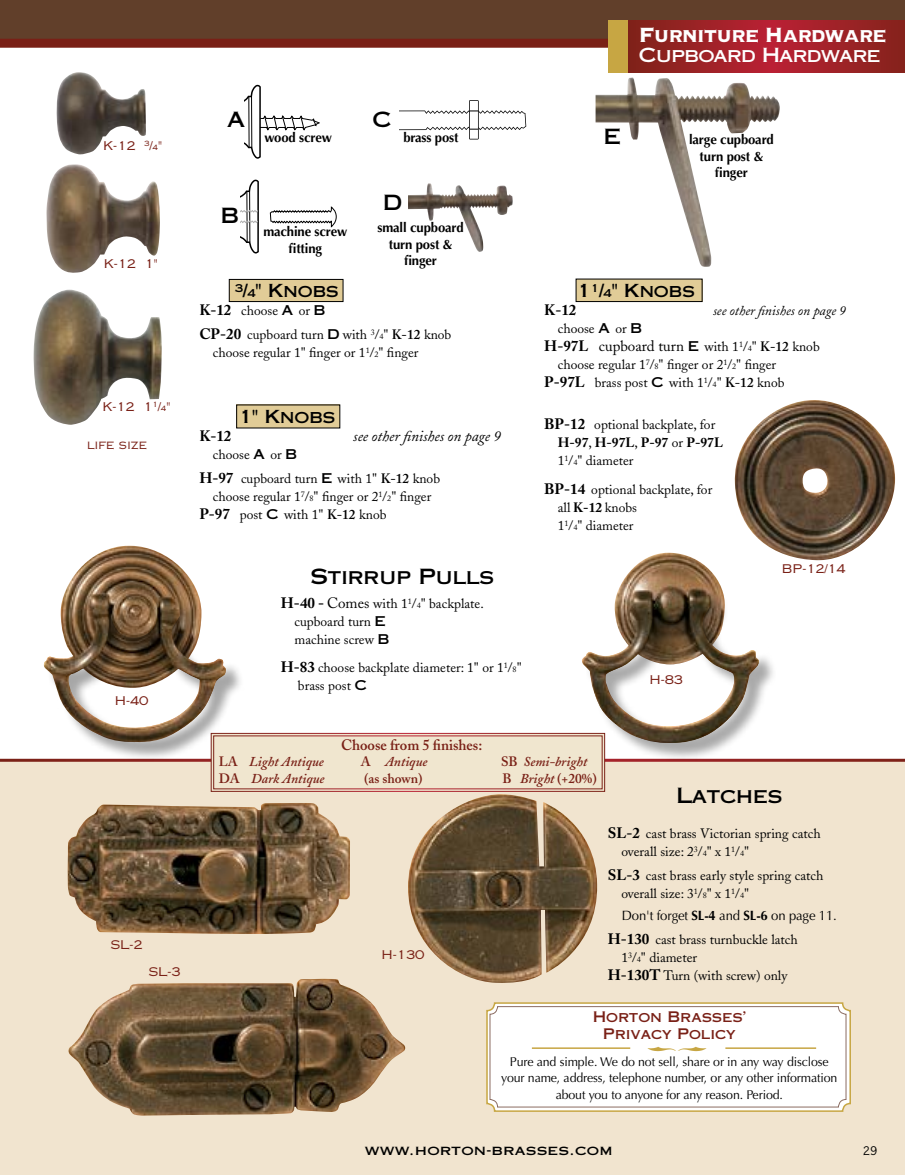
<style>
.page{position:relative;width:905px;height:1175px;background:#fff}
.page>*{position:absolute;margin:0;border:0;box-sizing:border-box;transform-origin:0 0}
.t1{font:27px "Copperplate Thirty Three BC";letter-spacing:-.05em;color:#fff;scale:.9 1}
.t2{font:21px "Copperplate Thirty One AB";letter-spacing:-.025em;color:#000}
.t3{font:19.5px "Copperplate Thirty One AB";letter-spacing:-.05em;color:#fff}
.t4{font:18px "Copperplate Thirty One AB";letter-spacing:-.025em;color:#000}
.t5{font:15px "Adobe Caslon";color:#000}
.t6{font:italic 15px "Adobe Caslon";color:#000}
.t7{font:600 15px "Adobe Caslon";color:#792016}
.t8{font:700 15px "Adobe Caslon";color:#000}
.t9{font:14.7px/16.5px "Copperplate Thirty One AB";letter-spacing:-.005em;color:#792016;text-align:center}
.t10{font:13.5px/18px "Adobe Caslon";color:#000}
.t11{font:700 13.5px/16.2px "Optima LT Std";letter-spacing:-.01em;color:#000;text-align:center}
.t12{font:italic 600 13.5px "Adobe Caslon";color:#792016}
.t13{font:13.5px "Optima LT Std";letter-spacing:-.01em;color:#000}
.t14{font:italic 13.5px "Adobe Caslon";color:#000}
.t15{font:600 13.5px "Adobe Caslon";color:#792016}
.t16{font:13.5px "Copperplate Thirty One AB";letter-spacing:.01em;color:#000;scale:1.1 1}
.t17{font:12.75px/16.5px "Optima LT Std";letter-spacing:-.01em;color:#000;text-align:center}
.t18{font:12px "Copperplate Thirty Two AB";letter-spacing:-.025em;color:#792016}
.t19{font:12px "Copperplate Twenty Nine AB";color:#000}
.s1{font-size:7.2px}
.s2{font-size:10.8px}
.s3{font-weight:700;font-size:15px}
.s4{font-family:"Copperplate Thirty One AB"}
.s5{font-size:8.1px}
.s6{font-weight:600}
.s7{font-size:15px}
.s8{font-weight:700}
.s9{font-family:"Copperplate Thirty One AB";font-size:13.5px}
.s10{font-size:13.5px}
.s11{font-weight:600;font-size:13.5px}
.s12{font-style:normal}
.s13{font-style:italic}
</style>
<div class="page">
<div style="left:0;top:0;width:904px;height:44px;background:#613f2a"></div>
<div style="left:0;top:39px;width:904px;height:9px;background:#792016"></div>
<div style="left:0;top:760px;width:904px;height:414px;background:#f1e4cf"></div>
<div style="left:487px;top:1003px;width:363px;height:108px;background:#fff;border-radius:8px"></div>
<div style="left:486px;top:1002px;width:365px;height:109px;border:2px solid #c7a643;border-radius:8px"></div>
<div style="left:489px;top:1006px;width:357px;height:101px;border:1px solid #8b6c61;border-radius:8px"></div>
<hr style="left:532px;top:1047px;width:98px;height:1px;background:#c7a643">
<hr style="left:725px;top:1047px;width:91px;height:1px;background:#c7a643">
<svg style="left:627px;top:20px;width:277px;height:52px;background:#9d2227"></svg>
<div style="left:608px;top:20px;width:19px;height:52px;background:#c7a643"></div>
<div style="left:229px;top:279px;width:114px;height:22px;background:#e1cc97"></div>
<div style="left:229px;top:279px;width:114px;height:22px;border:1px solid #000"></div>
<div style="left:237px;top:405px;width:103px;height:23px;background:#e1cc97"></div>
<div style="left:576px;top:279px;width:126px;height:22px;background:#e1cc97"></div>
<hr style="left:0;top:758px;width:904px;height:3px;background:#fff">
<img style="left:33px;top:290px;width:129px;height:135px">
<img style="left:46px;top:164px;width:114px;height:109px">
<img style="left:56px;top:72px;width:90px;height:82px">
<img style="left:408px;top:794px;width:190px;height:189px">
<img style="left:68px;top:803px;width:282px;height:131px">
<img style="left:68px;top:978px;width:338px;height:137px">
<svg style="left:241px;top:84px;width:96px;height:170px"></svg>
<img style="left:408px;top:183px;width:104px;height:69px">
<img style="left:595px;top:78px;width:185px;height:189px">
<svg style="left:399px;top:100px;width:127px;height:40px"></svg>
<img style="left:734px;top:400px;width:161px;height:160px">
<img style="left:43px;top:545px;width:153px;height:121px">
<div style="left:46px;top:590px;width:198px;height:170px;background:#000;opacity:.35"></div>
<img style="left:44px;top:589px;width:182px;height:158px">
<img style="left:621px;top:553px;width:139px;height:32px">
<div style="left:585px;top:588px;width:192px;height:174px;background:#000;opacity:.34"></div>
<img style="left:581px;top:585px;width:178px;height:162px">
<svg style="left:211px;top:733px;width:394px;height:59px"></svg>
<div style="left:213px;top:735px;width:389px;height:54px;border:1px solid #fff"></div>
<h1 class="t1" style="left:638px;top:21px;width:278px">Furniture Hardware</h1>
<h3 class="t3" style="left:638px;top:43px;width:244px">Cupboard Hardware</h3>
<p class="t18" style="left:103px;top:138px;width:60px">K-12 <sup>3</sup>/<span class="s1">4</span>"</p>
<p class="t18" style="left:104px;top:256px;width:55px">K-12 1"</p>
<p class="t18" style="left:102px;top:399px;width:69px">K-12 1<sup>1</sup>/<span class="s1">4</span>"</p>
<p class="t18" style="left:87px;top:437px;width:62px">life size</p>
<p class="t18" style="left:115px;top:693px;width:35px">H-40</p>
<p class="t18" style="left:110px;top:937px;width:34px">SL-2</p>
<p class="t18" style="left:148px;top:964px;width:34px">SL-3</p>
<h2 class="t2" style="left:227px;top:107px;width:20px">A</h2>
<p class="t11" style="left:264px;top:129px;width:69px">wood screw</p>
<h2 class="t2" style="left:220px;top:203px;width:20px">B</h2>
<p class="t11" style="left:263px;top:224px;width:85px">machine screw fitting</p>
<h2 class="t2" style="left:372px;top:107px;width:21px">C</h2>
<p class="t11" style="left:403px;top:130px;width:57px">brass post</p>
<h2 class="t2" style="left:383px;top:190px;width:21px">D</h2>
<p class="t11" style="left:377px;top:220px;width:88px">small cupboard turn post &amp; finger</p>
<h3 class="t4" style="left:235px;top:280px;width:106px"><sup>3</sup>/<span class="s2">4</span>" Knobs</h3>
<p class="t10" style="left:199px;top:299px;width:253px;line-height:24px"><span class="s3">K-12</span> choose <span class="s4">A</span> or <span class="s4">B<br></span><span class="s3">CP-20</span> cupboard turn <span class="s4">D</span> with <sup>3</sup>/<span class="s5">4</span>" <span class="s6">K-12</span> knob</p>
<p class="t10" style="left:213px;top:344px;width:207px">choose regular 1" finger or 1<sup>1</sup>/<span class="s5">2</span>" finger</p>
<h3 class="t4" style="left:239px;top:406px;width:98px">1" Knobs</h3>
<p class="t8" style="left:199px;top:427px;width:34px">K-12</p>
<p class="t6" style="left:353px;top:428px;width:149px">see other finishes on page 9</p>
<p class="t10" style="left:199px;top:443px;width:242px;line-height:24px;text-indent:13px">choose <span class="s4">A</span> or <span class="s4">B<br></span><span class="s3">H-97</span> cupboard turn <span class="s4">E</span> with 1" <span class="s6">K-12</span> knob</p>
<p class="t10" style="left:199px;top:488px;width:233px;text-indent:13px">choose regular 1<sup>7</sup>/<span class="s5">8</span>" finger or 2<sup>1</sup>/<span class="s5">2</span>" finger<br><span class="s3">P-97</span> post <span class="s4">C</span> with 1" <span class="s6">K-12</span> knob</p>
<h2 class="t2" style="left:310px;top:563px;width:185px">Stirrup Pulls</h2>
<p class="t10" style="left:294px;top:594px;width:191px;text-indent:-14px"><span class="s3">H-40 -</span> <span class="s7">Comes</span> with 1<sup>1</sup>/<span class="s5">4</span>" backplate. cupboard turn <span class="s4">E<br></span>machine screw <span class="s4">B</span></p>
<p class="t10" style="left:298px;top:659px;width:225px;text-indent:-17px"><span class="s3">H-83</span> choose backplate diameter: 1" or 1<sup>1</sup>/<span class="s5">8</span>" brass post <span class="s4">C</span></p>
<p class="t7" style="left:341px;top:736px;width:143px">Choose from 5 finishes:</p>
<h2 class="t2" style="left:603px;top:124px;width:19px">E</h2>
<p class="t11" style="left:689px;top:132px;width:86px">large cupboard turn post &amp; finger</p>
<h3 class="t4" style="left:577px;top:280px;width:119px">1<sup>1</sup>/<span class="s2">4</span>" Knobs</h3>
<p class="t8" style="left:544px;top:301px;width:34px">K-12</p>
<p class="t14" style="left:713px;top:303px;width:134px">see other finishes on page 9</p>
<p class="t10" style="left:558px;top:320px;width:86px">choose <span class="s4">A</span> or <span class="s4">B</span></p>
<p class="t5" style="left:544px;top:337px;width:277px"><span class="s8">H-97L</span> cupboard turn <span class="s9">E</span> <span class="s10">with 1</span><sup>1</sup><span class="s10">/</span><span class="s5">4</span><span class="s10">"</span> <span class="s11">K-12</span> <span class="s10">knob</span></p>
<p class="t10" style="left:544px;top:356px;width:242px;text-align:center">choose regular 1<sup>7</sup>/<span class="s5">8</span>" finger or 2<sup>1</sup>/<span class="s5">2</span>" finger<br><span class="s3">P-97L</span> brass post <span class="s4">C</span> with 1<sup>1</sup>/<span class="s5">4</span>" <span class="s6">K-12</span> knob</p>
<p class="t10" style="left:558px;top:416px;width:167px;text-indent:-14px"><span class="s3">BP-12</span> optional backplate, for<br><span class="s8">H-97</span>, <span class="s8">H-97L</span>, <span class="s8">P-97</span> or <span class="s8">P-97L<br></span>1<sup>1</sup>/<span class="s5">4</span>" diameter</p>
<p class="t10" style="left:558px;top:480px;width:156px;text-indent:-14px"><span class="s3">BP-14</span> optional backplate, for all <span class="s8">K-12</span> knobs<br>1<sup>1</sup>/<span class="s5">4</span>" diameter</p>
<p class="t18" style="left:649px;top:672px;width:35px">H-83</p>
<p class="t18" style="left:782px;top:561px;width:65px">BP-12/14</p>
<p class="t12" style="left:219px;top:754px;width:107px"><span class="s12">LA</span> Light Antique</p>
<p class="t12" style="left:361px;top:754px;width:68px"><span class="s12">A</span> Antique</p>
<p class="t12" style="left:501px;top:754px;width:88px"><span class="s12">SB</span> Semi-bright</p>
<p class="t12" style="left:219px;top:771px;width:107px"><span class="s12">DA</span> Dark Antique</p>
<p class="t15" style="left:364px;top:770px;width:60px">(as shown)</p>
<p class="t15" style="left:502px;top:770px;width:96px">B <span class="s13">Bright</span> (+20%)</p>
<p class="t18" style="left:381px;top:947px;width:44px">H-130</p>
<h2 class="t2" style="left:676px;top:783px;width:108px">Latches</h2>
<p class="t10" style="left:621px;top:824px;width:201px;text-indent:-13px"><span class="s3">SL-2</span> cast brass Victorian spring catch overall size: 2<sup>3</sup>/<span class="s5">4</span>" x 1<sup>1</sup>/<span class="s5">4</span>"</p>
<p class="t10" style="left:621px;top:866px;width:204px;text-indent:-13px"><span class="s3">SL-3</span> cast brass early style spring catch overall size: 3<sup>1</sup>/<span class="s5">8</span>" x 1<sup>1</sup>/<span class="s5">4</span>"</p>
<p class="t13" style="left:622px;top:907px;width:216px">Don't forget <span class="s8">SL-4</span> and <span class="s8">SL-6</span> on page 11.</p>
<p class="t10" style="left:608px;top:930px;width:191px"><span class="s3">H-130</span> cast brass turnbuckle latch</p>
<p class="t10" style="left:621px;top:948px;width:77px">1<sup>3</sup>/<span class="s5">4</span>" diameter</p>
<p class="t10" style="left:608px;top:966px;width:181px"><span class="s3">H-130T</span> Turn (with screw) only</p>
<p class="t9" style="left:592px;top:1008px;width:155px">Horton Brasses’<br>Privacy Policy</p>
<p class="t17" style="left:501px;top:1053px;width:338px">Pure and simple. We do not sell, share or in any way disclose your name, address, telephone number, or any other information about you to anyone for any reason. Period.</p>
<p class="t16" style="left:364px;top:1141px;width:227px">www.horton-brasses.com</p>
<p class="t19" style="left:863px;top:1143px;width:16px">29</p>
</div>
